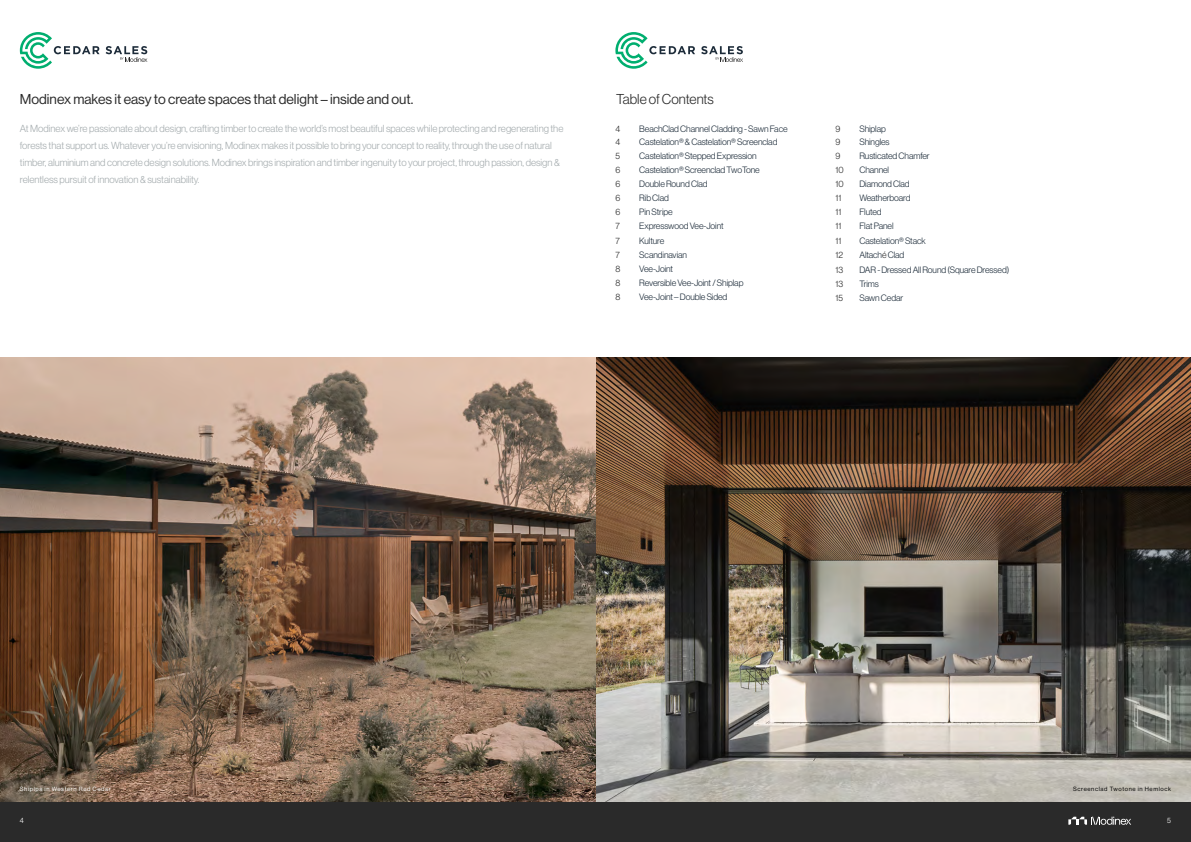
<style>
.page{position:relative;width:1191px;height:842px;background:#fff}
.page>*{position:absolute;margin:0;border:0;box-sizing:border-box;transform-origin:0 0}
.t1{font:14px "N Haas Grotesk DS Pro 55 Rg";color:#2a2a2a}
.t2{font:14px "N Haas Grotesk DS Pro 45 Lt";letter-spacing:-.005em;color:#2a2a2a}
.t3{font:10px/17px "N Haas Grotesk DS Pro 45 Lt";color:#a3aaad}
.t4{font:9px/14px "N Haas Grotesk DS Pro 45 Lt";letter-spacing:-.01em;color:#1c2b39}
.t5{font:9px/14px "N Haas Grotesk DS Pro 45 Lt";color:#2a2a2a}
.t6{font:7.5px "N Haas Grotesk DS Pro 45 Lt";color:#fff}
.t7{font:6px "N Haas Grotesk DS Pro 55 Rg";letter-spacing:.1em;color:#000}
.t8{font:6px "N Haas Grotesk DS Pro 55 Rg";letter-spacing:.1em;color:#fff}
.s1{color:#2a2a2a}
</style>
<div class="page">
<svg style="left:615px;top:32px;width:80px;height:37px"></svg>
<svg style="left:701px;top:46px;width:42px;height:16px"></svg>
<img style="left:0;top:357px;width:1191px;height:445px">
<svg style="left:20px;top:32px;width:80px;height:37px"></svg>
<svg style="left:106px;top:46px;width:41px;height:16px"></svg>
<div style="left:587px;top:802px;width:604px;height:40px;background:#2a2a2a"></div>
<svg style="left:1068px;top:817px;width:63px;height:8px"></svg>
<div style="left:0;top:802px;width:605px;height:40px;background:#2a2a2a"></div>
<h1 class="t1" style="left:20px;top:92px;width:395px">Modinex makes it easy to create spaces that delight – inside and out.</h1>
<p class="t3" style="left:20px;top:120px;width:545px">At Modinex we’re passionate about design, crafting timber to create the world’s most beautiful spaces while protecting and regenerating the forests that support us. Whatever you’re envisioning, Modinex makes it possible to bring your concept to reality, through the use of natural timber, aluminium and concrete design solutions. Modinex brings inspiration and timber ingenuity to your project, through passion, design &amp; relentless pursuit of innovation &amp; sustainability.</p>
<h1 class="t2" style="left:616px;top:92px;width:99px">Table of Contents</h1>
<p class="t5" style="left:615px;top:122px;width:6px">4</p>
<p class="t4" style="left:639px;top:122px;width:150px">BeachClad Channel Cladding - Sawn Face</p>
<p class="t5" style="left:615px;top:135px;width:6px">4</p>
<p class="t4" style="left:639px;top:135px;width:140px">Castelation® &amp; Castelation® Screenclad</p>
<p class="t5" style="left:615px;top:149px;width:6px;text-align:justify">5<br>6<br>6<br>6<br>6</p>
<p class="t5" style="left:615px;top:219px;width:6px;line-height:15px">7<br>7</p>
<p class="t5" style="left:615px;top:248px;width:6px">7<br>8</p>
<p class="t4" style="left:639px;top:149px;width:122px">Castelation® Stepped Expression<br>Castelation® Screenclad TwoTone<br>Double Round Clad<br>Rib Clad</p>
<p class="t4" style="left:639px;top:205px;width:86px">Pin Stripe<br>Expresswood Vee-Joint</p>
<p class="t4" style="left:639px;top:234px;width:49px">Kulture<br>Scandinavian<br>Vee-Joint</p>
<p class="t5" style="left:615px;top:276px;width:6px">8</p>
<p class="t4" style="left:639px;top:276px;width:106px">Reversible Vee-Joint / Shiplap</p>
<p class="t5" style="left:615px;top:290px;width:6px">8</p>
<p class="t4" style="left:639px;top:290px;width:90px">Vee-Joint – Double Sided</p>
<p class="t5" style="left:835px;top:122px;width:6px">9</p>
<p class="t4" style="left:859px;top:122px;width:28px">Shiplap</p>
<p class="t5" style="left:835px;top:135px;width:6px">9</p>
<p class="t4" style="left:859px;top:135px;width:32px">Shingles</p>
<p class="t5" style="left:835px;top:149px;width:10px">9<br>10<br>10<br>11<br>11</p>
<p class="t5" style="left:835px;top:219px;width:7px;line-height:15px">11<br>11</p>
<p class="t4" style="left:859px;top:149px;width:72px">Rusticated Chamfer<br>Channel<br>Diamond Clad<br>Weatherboard</p>
<p class="t4" style="left:859px;top:205px;width:36px">Fluted<br>Flat Panel</p>
<p class="t4" style="left:859px;top:234px;width:68px">Castelation® Stack</p>
<p class="t5" style="left:835px;top:248px;width:9px">12</p>
<p class="t4" style="left:859px;top:248px;width:46px">Altach<span class="s1">é</span> Clad</p>
<p class="t5" style="left:835px;top:262px;width:9px;text-align:justify">13<br>13<br>15</p>
<p class="t4" style="left:859px;top:262px;width:151px">DAR - Dressed All Round (Square Dressed)<br>Trims<br>Sawn Cedar</p>
<p class="t8" style="left:20px;top:786px;width:92px">Shiplpa in Western Red Cedar</p>
<p class="t7" style="left:1073px;top:786px;width:100px">Screenclad Twotone in Hemlock</p>
<p class="t6" style="left:20px;top:816px;width:6px">4</p>
<p class="t6" style="left:1167px;top:816px;width:5px">5</p>
</div>
